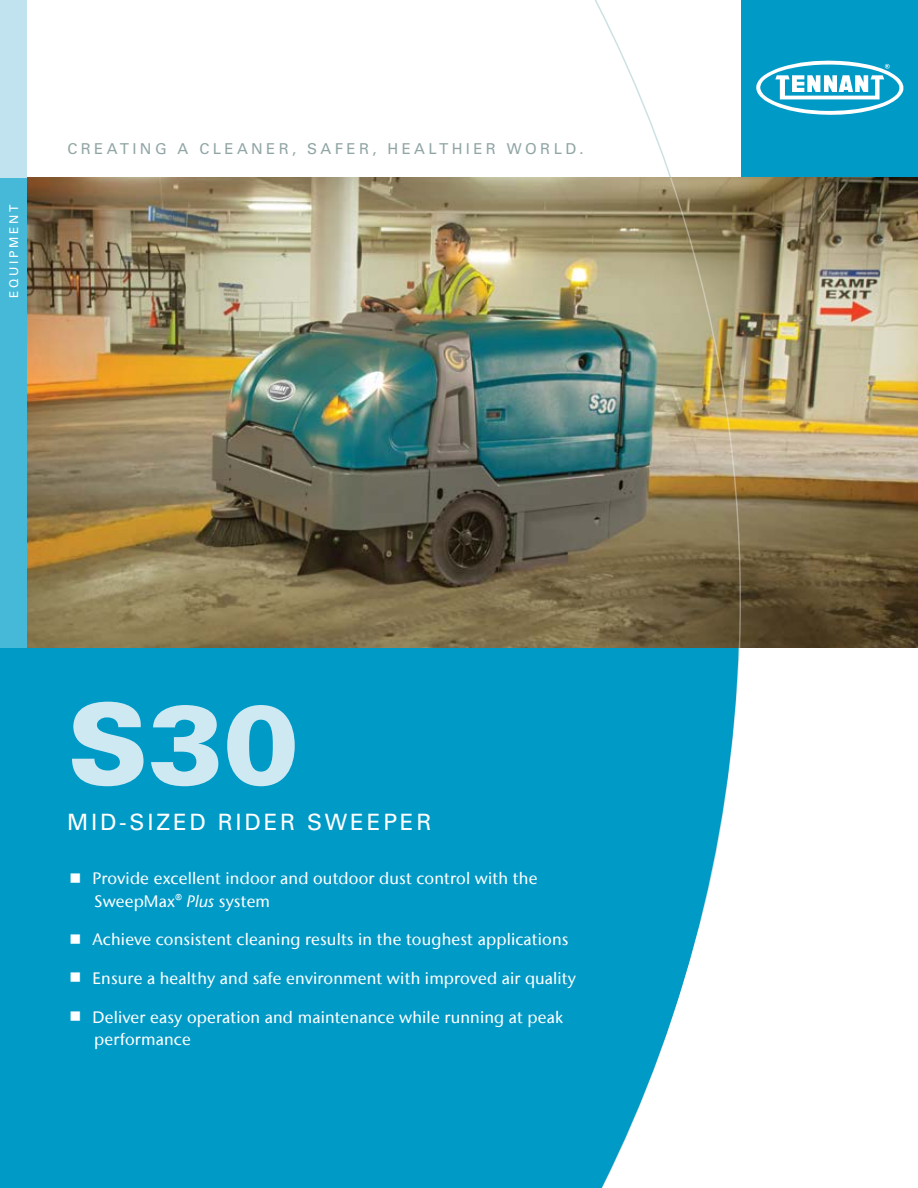
<style>
.page{position:relative;width:918px;height:1188px;background:#fff}
.page>*{position:absolute;margin:0;border:0;box-sizing:border-box;transform-origin:0 0}
.t1{font:900 112.5px "Univers";color:#cfe9f2}
.t2{font:22.5px "Univers";letter-spacing:.125em;color:#fff}
.t3{font:500 16.5px/22.5px "Stone Sans IIITC Com";letter-spacing:.01em;color:#fff}
.t4{font:15px "Univers";letter-spacing:.225em;color:#91a5a5}
.t5{font:12px "Univers";letter-spacing:.225em;color:#fff}
.s1{font-style:italic}
</style>
<div class="page">
<div style="left:741px;top:0;width:177px;height:177px;background:#009ac7"></div>
<svg style="left:756px;top:60px;width:148px;height:55px"></svg>
<div style="left:0;top:648px;width:918px;height:540px;background:#009ac7"></div>
<img style="left:27px;top:177px;width:891px;height:471px">
<svg style="left:601px;top:648px;width:317px;height:540px;fill:#fff"></svg>
<div style="left:0;top:177px;width:27px;height:471px;background:#46b9d9"></div>
<div style="left:0;top:0;width:27px;height:177px;background:#c1e2ef"></div>
<svg style="left:669px;top:176px;width:73px;height:474px;background:#988962"></svg>
<p class="t5" style="left:7px;top:298px;width:95px;rotate:-90deg">EQUIPMENT</p>
<p class="t4" style="left:68px;top:139px;width:518px">CREATING A CLEANER, SAFER, HEALTHIER WORLD.</p>
<h1 class="t1" style="left:67px;top:675px;width:233px">S30</h1>
<h2 class="t2" style="left:67px;top:809px;width:366px">MID-SIZED RIDER SWEEPER</h2>
<p class="t3" style="left:92px;top:867px;width:447px">Provide excellent indoor and outdoor dust control with the<br>SweepMax® <span class="s1">Plus</span> system</p>
<p class="t3" style="left:92px;top:928px;width:478px">Achieve consistent cleaning results in the toughest applications</p>
<p class="t3" style="left:92px;top:967px;width:485px">Ensure a healthy and safe environment with improved air quality</p>
<p class="t3" style="left:92px;top:1005px;width:472px">Deliver easy operation and maintenance while running at peak performance</p>
</div>
